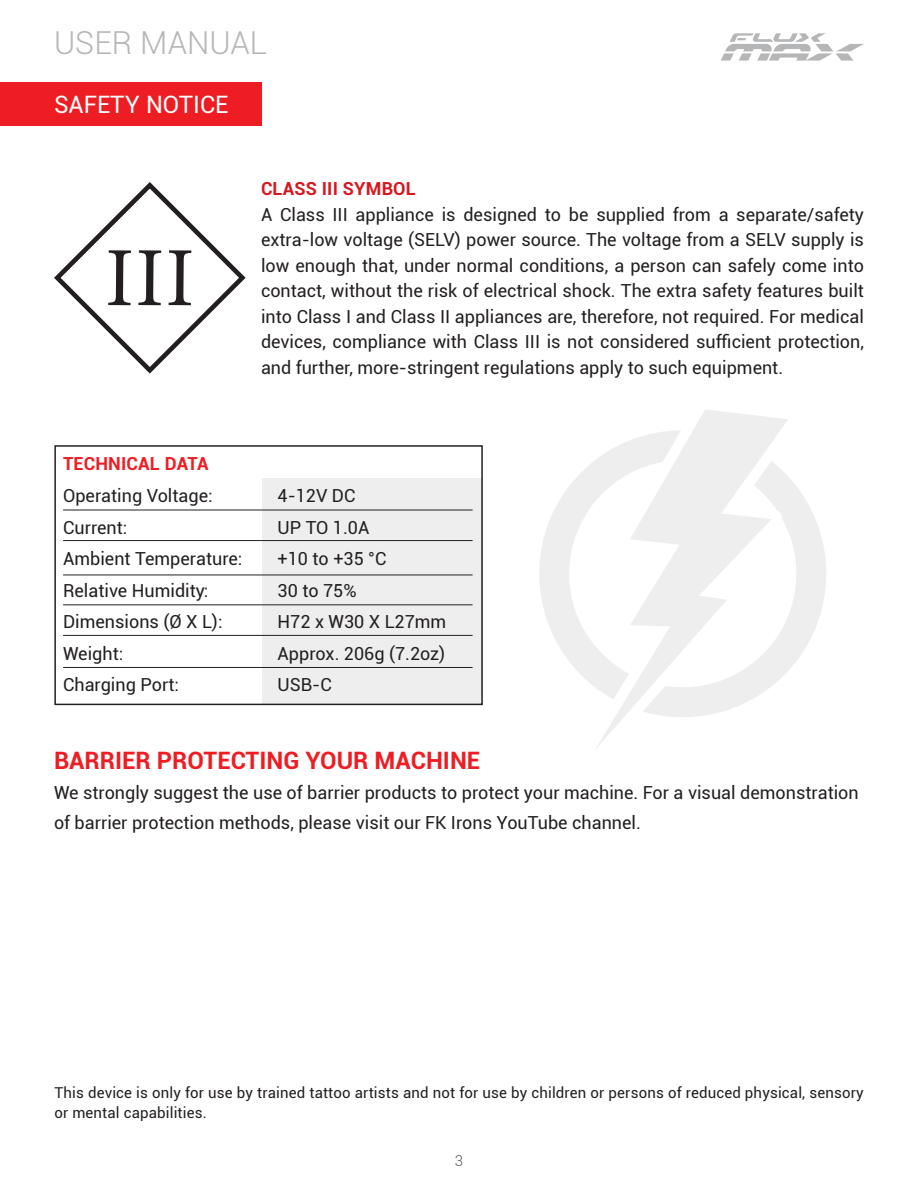
<style>
.page{position:relative;width:918px;height:1188px;background:#fff}
.page>*{position:absolute;margin:0;border:0;box-sizing:border-box;transform-origin:0 0}
.t1{font:300 31.65px "Roboto";color:#b5b6b7}
.t2{font:700 24px "Roboto";color:#ee1d23}
.t3{font:24px "Roboto";color:#fff}
.t4{font:18px/25.5px "Roboto";color:#231f20;text-align:justify}
.t5{font:700 18px "Roboto";letter-spacing:.01em;color:#d7171f}
.t6{font:700 18px "Roboto";letter-spacing:.01em;color:#ee1d23}
.t7{font:15px/19.5px "Roboto";letter-spacing:.01em;color:#231f20}
.t8{font:300 15px "Roboto";color:#57585a}
</style>
<div class="page">
<svg style="left:721px;top:33px;width:143px;height:28px"></svg>
<div style="left:262px;top:478px;width:221px;height:227px;background:#eeeeef"></div>
<svg style="left:54px;top:182px;width:192px;height:192px"></svg>
<div style="left:0;top:83px;width:262px;height:43px;background:#ee1d23"></div>
<hr style="left:63px;top:510px;width:410px;height:1px;background:#231f20">
<hr style="left:63px;top:540px;width:410px;height:1px;background:#231f20">
<hr style="left:63px;top:575px;width:410px;height:1px;background:#231f20">
<hr style="left:63px;top:604px;width:410px;height:1px;background:#231f20">
<hr style="left:63px;top:635px;width:410px;height:1px;background:#231f20">
<hr style="left:63px;top:667px;width:410px;height:1px;background:#231f20">
<div style="left:54px;top:445px;width:429px;height:260px;border:2px solid #231f20"></div>
<svg style="left:539px;top:462px;width:287px;height:224px;fill:#eeeeef"></svg>
<svg style="left:594px;top:410px;width:194px;height:338px"></svg>
<h1 class="t1" style="left:54px;top:21px;width:215px">USER MANUAL</h1>
<p class="t3" style="left:54px;top:88px;width:176px">SAFETY NOTICE</p>
<p class="t6" style="left:63px;top:450px;width:147px">TECHNICAL DATA</p>
<p class="t5" style="left:261px;top:176px;width:156px">CLASS III SYMBOL</p>
<p class="t4" style="left:261px;top:201px;width:605px">A Class III appliance is designed to be supplied from a separate/safety extra-low voltage (SELV) power source. The voltage from a SELV supply is low enough that, under normal conditions, a person can safely come into contact, without the risk of electrical shock. The extra safety features built into Class I and Class II appliances are, therefore, not required. For medical devices, compliance with Class III is not considered sufficient protection, and further, more-stringent regulations apply to such equipment.</p>
<p class="t4" style="left:63px;top:483px;width:151px">Operating Voltage:</p>
<p class="t4" style="left:278px;top:483px;width:79px">4-12V DC</p>
<p class="t4" style="left:63px;top:514px;width:66px">Current:</p>
<p class="t4" style="left:278px;top:514px;width:93px">UP TO 1.0A</p>
<p class="t4" style="left:63px;top:546px;width:181px">Ambient Temperature:</p>
<p class="t4" style="left:278px;top:546px;width:110px">+10 to +35 °C</p>
<p class="t4" style="left:63px;top:577px;width:147px">Relative Humidity:</p>
<p class="t4" style="left:278px;top:577px;width:80px">30 to 75%</p>
<p class="t4" style="left:63px;top:609px;width:161px">Dimensions (Ø X L):</p>
<p class="t4" style="left:278px;top:609px;width:170px">H72 x W30 X L27mm</p>
<p class="t4" style="left:63px;top:640px;width:62px">Weight:</p>
<p class="t4" style="left:278px;top:640px;width:169px">Approx. 206g (7.2oz)</p>
<p class="t4" style="left:63px;top:672px;width:117px">Charging Port:</p>
<p class="t4" style="left:278px;top:672px;width:56px">USB-C</p>
<p class="t2" style="left:54px;top:744px;width:428px">BARRIER PROTECTING YOUR MACHINE</p>
<p class="t4" style="left:54px;top:777px;width:806px;line-height:30px">We strongly suggest the use of barrier products to protect your machine. For a visual demonstration of barrier protection methods, please visit our FK Irons YouTube channel.</p>
<p class="t7" style="left:54px;top:1082px;width:811px">This device is only for use by trained tattoo artists and not for use by children or persons of reduced physical, sensory or mental capabilities.</p>
<p class="t8" style="left:455px;top:1151px;width:10px">3</p>
</div>
